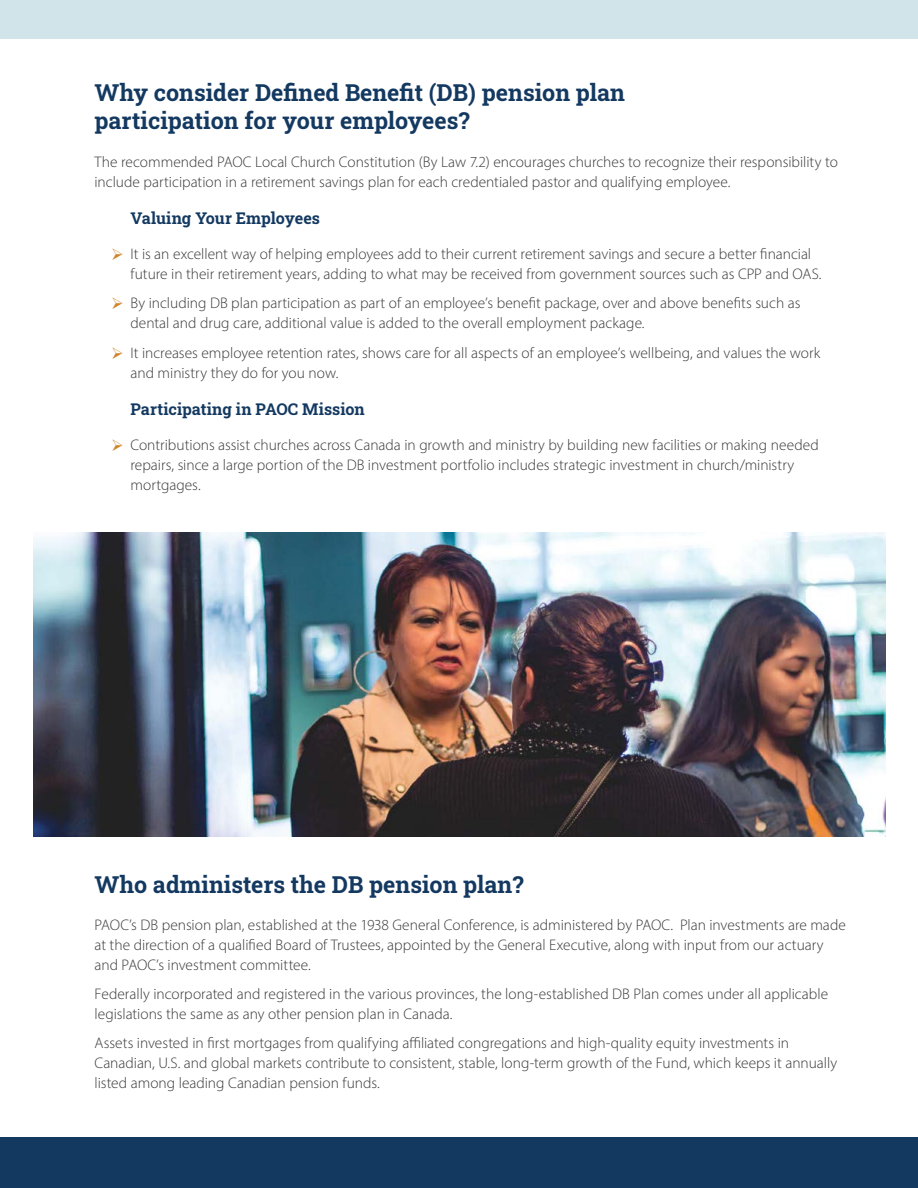
<style>
.page{position:relative;width:918px;height:1188px;background:#fff}
.page>*{position:absolute;margin:0;border:0;box-sizing:border-box;transform-origin:0 0}
.SubHd_1{font:700 23.25px/28.5px "Roboto Slab";color:#143961}
.Subhd_2{font:700 16.2px "Roboto Slab";color:#143961}
.body{font:300 15.3px/19.8px "Myriad Pro";color:#383839}
.bullets{font:300 15.3px/19.8px "Myriad Pro";color:#383839}
.s1{color:#d08429}
</style>
<div class="page">
<div style="left:0;top:0;width:918px;height:39px;background:#d0e4ea"></div>
<img style="left:33px;top:532px;width:852px;height:304px">
<div style="left:0;top:1137px;width:918px;height:51px;background:#143961"></div>
<p class="SubHd_1" style="left:94px;top:78px;width:532px">Why consider Defined Benefit (DB) pension plan participation for your employees?</p>
<p class="body" style="left:94px;top:152px;width:745px">The recommended PAOC Local Church Constitution (By Law 7.2) encourages churches to recognize their responsibility to include participation in a retirement savings plan for each credentialed pastor and qualifying employee.</p>
<p class="Subhd_2" style="left:130px;top:207px;width:191px">Valuing Your Employees</p>
<p class="bullets" style="left:130px;top:244px;width:693px;text-indent:-20px"><span class="s1">➢</span> It is an excellent way of helping employees add to their current retirement savings and secure a better financial future in their retirement years, adding to what may be received from government sources such as CPP and OAS.</p>
<p class="bullets" style="left:130px;top:293px;width:671px;text-indent:-20px"><span class="s1">➢</span> By including DB plan participation as part of an employee’s benefit package, over and above benefits such as dental and drug care, additional value is added to the overall employment package.</p>
<p class="bullets" style="left:130px;top:343px;width:691px;text-indent:-20px"><span class="s1">➢</span> It increases employee retention rates, shows care for all aspects of an employee’s wellbeing, and values the work and ministry they do for you now.</p>
<p class="Subhd_2" style="left:130px;top:398px;width:236px">Participating in PAOC Mission</p>
<p class="bullets" style="left:130px;top:435px;width:690px;text-indent:-20px"><span class="s1">➢</span> Contributions assist churches across Canada in growth and ministry by building new facilities or making needed repairs, since a large portion of the DB investment portfolio includes strategic investment in church/ministry mortgages.</p>
<p class="SubHd_1" style="left:94px;top:869px;width:431px">Who administers the DB pension plan?</p>
<p class="body" style="left:94px;top:915px;width:753px">PAOC’s DB pension plan, established at the 1938 General Conference, is administered by PAOC. Plan investments are made at the direction of a qualified Board of Trustees, appointed by the General Executive, along with input from our actuary and PAOC’s investment committee.</p>
<p class="body" style="left:94px;top:984px;width:735px">Federally incorporated and registered in the various provinces, the long-established DB Plan comes under all applicable legislations the same as any other pension plan in Canada.</p>
<p class="body" style="left:94px;top:1033px;width:744px">Assets invested in first mortgages from qualifying affiliated congregations and high-quality equity investments in<br>Canadian, U.S. and global markets contribute to consistent, stable, long-term growth of the Fund, which keeps it annually listed among leading Canadian pension funds.</p>
</div>
